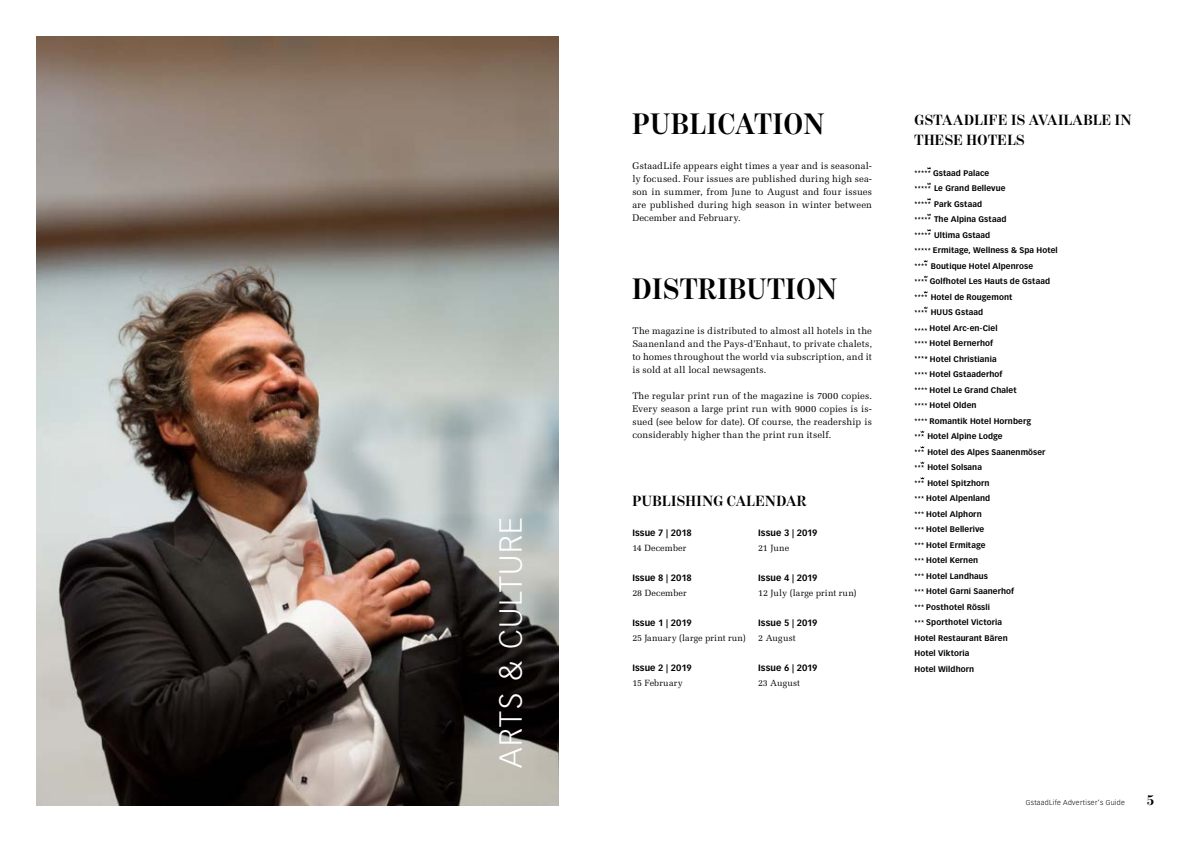
<style>
.page{position:relative;width:1191px;height:842px;background:#fff}
.page>*{position:absolute;margin:0;border:0;box-sizing:border-box;transform-origin:0 0}
.t1{font:300 31.3px "Vectora LT Pro";letter-spacing:.05em;color:#fff}
.t2{font:700 30px "Benton Mod Disp";letter-spacing:.03em;color:#000;scale:.96 1}
.t3{font:700 15px/20px "Benton Mod Disp";letter-spacing:.03em;color:#000}
.t4{font:9.5px/13px "Melior LT Std";letter-spacing:.01em;color:#000;text-align:justify}
.t5{font:9px "Melior LT Std";letter-spacing:.015em;color:#000}
.t6{font:700 9px "Vectora LT Pro";letter-spacing:.005em;color:#000}
.t7{font:700 8px "Vectora LT Pro";letter-spacing:.015em;color:#000}
.t8{font:300 7px "Vectora LT Pro";letter-spacing:.05em;color:#000}
</style>
<div class="page">
<img style="left:37px;top:37px;width:521px;height:768px">
<svg style="left:914px;top:167px;width:17px;height:6px"></svg>
<svg style="left:914px;top:182px;width:17px;height:6px"></svg>
<svg style="left:914px;top:198px;width:17px;height:6px"></svg>
<svg style="left:914px;top:213px;width:17px;height:6px"></svg>
<svg style="left:914px;top:229px;width:17px;height:6px"></svg>
<svg style="left:914px;top:248px;width:16px;height:2px"></svg>
<svg style="left:914px;top:260px;width:13px;height:6px"></svg>
<svg style="left:914px;top:275px;width:13px;height:6px"></svg>
<svg style="left:914px;top:291px;width:13px;height:6px"></svg>
<svg style="left:914px;top:306px;width:13px;height:6px"></svg>
<svg style="left:914px;top:328px;width:13px;height:3px"></svg>
<svg style="left:914px;top:341px;width:13px;height:2px"></svg>
<svg style="left:914px;top:356px;width:13px;height:3px"></svg>
<svg style="left:914px;top:372px;width:13px;height:2px"></svg>
<svg style="left:914px;top:387px;width:13px;height:3px"></svg>
<svg style="left:914px;top:403px;width:13px;height:2px"></svg>
<svg style="left:914px;top:418px;width:13px;height:3px"></svg>
<svg style="left:914px;top:430px;width:10px;height:6px"></svg>
<svg style="left:914px;top:446px;width:10px;height:6px"></svg>
<svg style="left:914px;top:461px;width:10px;height:6px"></svg>
<svg style="left:914px;top:477px;width:10px;height:6px"></svg>
<svg style="left:914px;top:496px;width:10px;height:2px"></svg>
<svg style="left:914px;top:511px;width:10px;height:3px"></svg>
<svg style="left:914px;top:527px;width:10px;height:2px"></svg>
<svg style="left:914px;top:542px;width:10px;height:3px"></svg>
<svg style="left:914px;top:558px;width:10px;height:2px"></svg>
<svg style="left:914px;top:573px;width:10px;height:3px"></svg>
<svg style="left:914px;top:589px;width:10px;height:2px"></svg>
<svg style="left:914px;top:604px;width:10px;height:3px"></svg>
<svg style="left:914px;top:620px;width:10px;height:2px"></svg>
<h1 class="t1" style="left:491px;top:768px;width:253px;rotate:-90deg">ARTS &amp; CULTURE</h1>
<h2 class="t2" style="left:632px;top:107px;width:201px">PUBLICATION</h2>
<p class="t4" style="left:632px;top:160px;width:241px">GstaadLife appears eight times a year and is seasonal&shy;ly focused. Four issues are published during high sea&shy;son in summer, from June to August and four issues are published during high season in winter between December and February.</p>
<h2 class="t2" style="left:632px;top:272px;width:215px">DISTRIBUTION</h2>
<p class="t4" style="left:632px;top:324px;width:241px">The magazine is distributed to almost all hotels in the Saanenland and the Pays-d’Enhaut, to private chalets, to homes throughout the world via subscription, and it is sold at all local newsagents.</p>
<p class="t4" style="left:632px;top:389px;width:241px">The regular print run of the magazine is 7000 copies.<br>Every season a large print run with 9000 copies is is&shy;sued (see below for date). Of course, the readership is considerably higher than the print run itself.</p>
<h3 class="t3" style="left:632px;top:491px;width:176px">PUBLISHING CALENDAR</h3>
<p class="t6" style="left:632px;top:528px;width:61px">Issue 7 | 2018</p>
<p class="t5" style="left:632px;top:543px;width:55px">14 December</p>
<p class="t6" style="left:632px;top:573px;width:61px">Issue 8 | 2018</p>
<p class="t5" style="left:632px;top:588px;width:56px">28 December</p>
<p class="t6" style="left:632px;top:618px;width:61px">Issue 1 | 2019</p>
<p class="t5" style="left:632px;top:633px;width:115px">25 January (large print run)</p>
<p class="t6" style="left:632px;top:663px;width:61px">Issue 2 | 2019</p>
<p class="t5" style="left:632px;top:678px;width:52px">15 February</p>
<p class="t6" style="left:758px;top:528px;width:61px">Issue 3 | 2019</p>
<p class="t5" style="left:758px;top:543px;width:33px">21 June</p>
<p class="t6" style="left:758px;top:573px;width:61px">Issue 4 | 2019</p>
<p class="t5" style="left:758px;top:588px;width:100px">12 July (large print run)</p>
<p class="t6" style="left:758px;top:618px;width:61px">Issue 5 | 2019</p>
<p class="t5" style="left:758px;top:633px;width:39px">2 August</p>
<p class="t6" style="left:758px;top:663px;width:61px">Issue 6 | 2019</p>
<p class="t5" style="left:758px;top:678px;width:43px">23 August</p>
<h3 class="t3" style="left:914px;top:110px;width:218px">GSTAADLIFE IS AVAILABLE IN<br>THESE HOTELS</h3>
<p class="t7" style="left:933px;top:168px;width:58px">Gstaad Palace</p>
<p class="t7" style="left:934px;top:183px;width:73px">Le Grand Bellevue</p>
<p class="t7" style="left:934px;top:199px;width:50px">Park Gstaad</p>
<p class="t7" style="left:934px;top:214px;width:74px">The Alpina Gstaad</p>
<p class="t7" style="left:934px;top:230px;width:58px">Ultima Gstaad</p>
<p class="t7" style="left:933px;top:245px;width:126px">Ermitage, Wellness &amp; Spa Hotel</p>
<p class="t7" style="left:930px;top:261px;width:104px">Boutique Hotel Alpenrose</p>
<p class="t7" style="left:929px;top:276px;width:122px">Golfhotel Les Hauts de Gstaad</p>
<p class="t7" style="left:930px;top:292px;width:83px">Hotel de Rougemont</p>
<p class="t7" style="left:930px;top:307px;width:54px">HUUS Gstaad</p>
<p class="t7" style="left:929px;top:323px;width:70px">Hotel Arc-en-Ciel</p>
<p class="t7" style="left:929px;top:338px;width:65px">Hotel Bernerhof</p>
<p class="t7" style="left:930px;top:354px;width:68px">Hotel Christiania</p>
<p class="t7" style="left:929px;top:369px;width:74px">Hotel Gstaaderhof</p>
<p class="t7" style="left:929px;top:385px;width:89px">Hotel Le Grand Chalet</p>
<p class="t7" style="left:929px;top:400px;width:49px">Hotel Olden</p>
<p class="t7" style="left:929px;top:416px;width:103px">Romantik Hotel Hornberg</p>
<p class="t7" style="left:927px;top:431px;width:77px">Hotel Alpine Lodge</p>
<p class="t7" style="left:927px;top:447px;width:120px">Hotel des Alpes Saanenmöser</p>
<p class="t7" style="left:927px;top:462px;width:56px">Hotel Solsana</p>
<p class="t7" style="left:927px;top:478px;width:64px">Hotel Spitzhorn</p>
<p class="t7" style="left:926px;top:493px;width:66px">Hotel Alpenland</p>
<p class="t7" style="left:926px;top:509px;width:57px">Hotel Alphorn</p>
<p class="t7" style="left:926px;top:524px;width:60px">Hotel Bellerive</p>
<p class="t7" style="left:926px;top:540px;width:61px">Hotel Ermitage</p>
<p class="t7" style="left:926px;top:555px;width:54px">Hotel Kernen</p>
<p class="t7" style="left:926px;top:571px;width:63px">Hotel Landhaus</p>
<p class="t7" style="left:926px;top:586px;width:89px">Hotel Garni Saanerhof</p>
<p class="t7" style="left:926px;top:602px;width:65px">Posthotel Rössli</p>
<p class="t7" style="left:926px;top:617px;width:77px">Sporthotel Victoria</p>
<p class="t7" style="left:914px;top:633px;width:95px">Hotel Restaurant Bären</p>
<p class="t7" style="left:914px;top:648px;width:56px">Hotel Viktoria</p>
<p class="t7" style="left:914px;top:664px;width:61px">Hotel Wildhorn</p>
<p class="t8" style="left:1026px;top:798px;width:100px">GstaadLife Advertiser‘s Guide</p>
<h3 class="t3" style="left:1147px;top:790px;width:8px">5</h3>
</div>
